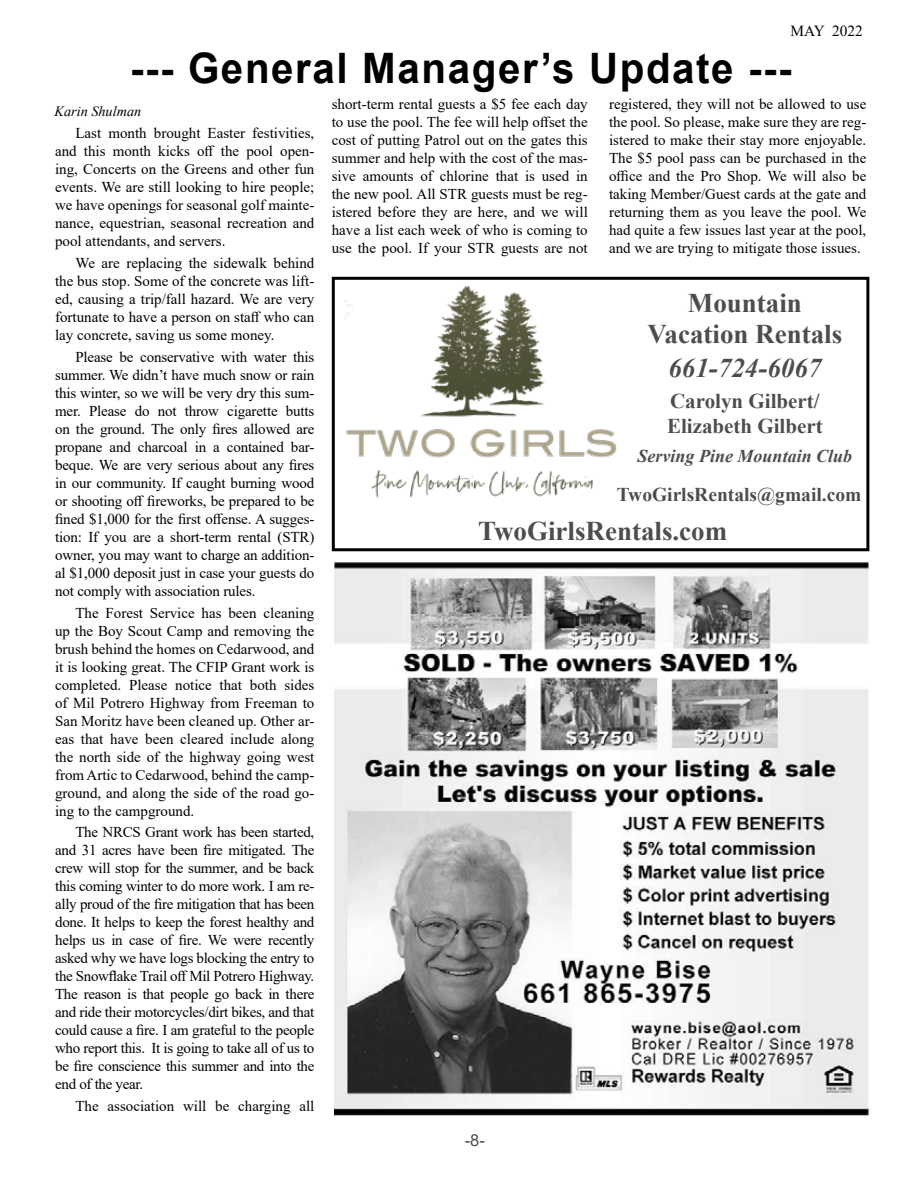
<style>
.page{position:relative;width:918px;height:1188px;background:#fff}
.page>*{position:absolute;margin:0;border:0;box-sizing:border-box;transform-origin:0 0}
.t1{font:700 42px "Arial";letter-spacing:.04em;color:#000;scale:.96 1}
.t2{font:700 27px/31.5px "Times New Roman";color:#4d4d4f;text-align:center}
.t3{font:italic 700 27px "Times New Roman";color:#4d4d4f}
.t4{font:700 21px/25.2px "Times New Roman";color:#4d4d4f}
.t5{font:700 19.5px "Times New Roman";color:#4d4d4f}
.t6{font:italic 700 18px "Times New Roman";color:#4d4d4f}
.t7{font:16.5px "Arial";color:#4d4d4f}
.t8{font:15.3px "Times New Roman";color:#000}
.t9{font:15px/18px "Times New Roman";color:#000;text-align:justify}
.t10{font:italic 14.25px "Times New Roman";color:#000}
</style>
<div class="page">
<div style="left:332px;top:277px;width:537px;height:274px;border:3px solid #000"></div>
<img style="left:345px;top:286px;width:272px;height:212px">
<img style="left:334px;top:562px;width:535px;height:553px">
<p class="t8" style="left:791px;top:20px;width:74px">MAY 2022</p>
<h1 class="t1" style="left:130px;top:38px;width:691px">--- General Manager’s Update ---</h1>
<p class="t10" style="left:55px;top:102px;width:88px">Karin Shulman</p>
<p class="t9" style="left:55px;top:124px;width:261px;text-indent:20px">Last month brought Easter festivities, and this month kicks off the pool open&shy;ing, Concerts on the Greens and other fun events. We are still looking to hire people; we have openings for seasonal golf mainte&shy;nance, equestrian, seasonal recreation and pool attendants, and servers.</p>
<p class="t9" style="left:55px;top:254px;width:261px;text-indent:20px">We are replacing the sidewalk behind the bus stop. Some of the concrete was lift&shy;ed, causing a trip/fall hazard. We are very fortunate to have a person on staff who can lay concrete, saving us some money.</p>
<p class="t9" style="left:55px;top:347px;width:261px;text-indent:20px">Please be conservative with water this summer. We didn’t have much snow or rain this winter, so we will be very dry this sum&shy;mer. Please do not throw cigarette butts on the ground. The only fires allowed are propane and charcoal in a contained bar&shy;beque. We are very serious about any fires in our community. If caught burning wood or shooting off fireworks, be prepared to be fined $1,000 for the first offense. A sugges&shy;tion: If you are a short-term rental (STR) owner, you may want to charge an addition&shy;al $1,000 deposit just in case your guests do not comply with association rules.</p>
<p class="t9" style="left:55px;top:603px;width:261px;text-indent:20px">The Forest Service has been cleaning up the Boy Scout Camp and removing the brush behind the homes on Cedarwood, and it is looking great. The CFIP Grant work is completed. Please notice that both sides of Mil Potrero Highway from Freeman to San Moritz have been cleaned up. Other ar&shy;eas that have been cleared include along the north side of the highway going west from Artic to Cedarwood, behind the camp&shy;ground, and along the side of the road go&shy;ing to the campground.</p>
<p class="t9" style="left:55px;top:823px;width:261px;text-indent:20px">The NRCS Grant work has been started, and 31 acres have been fire mitigated. The crew will stop for the summer, and be back this coming winter to do more work. I am re&shy;ally proud of the fire mitigation that has been done. It helps to keep the forest healthy and helps us in case of fire. We were recently asked why we have logs blocking the entry to the Snowflake Trail off Mil Potrero Highway.<br>The reason is that people go back in there and ride their motorcycles/dirt bikes, and that could cause a fire. I am grateful to the people who report this. It is going to take all of us to be fire conscience this summer and into the end of the year.</p>
<p class="t9" style="left:75px;top:1097px;width:240px">The association will be charging all</p>
<p class="t9" style="left:332px;top:94px;width:258px">short-term rental guests a $5 fee each day to use the pool. The fee will help offset the cost of putting Patrol out on the gates this summer and help with the cost of the mas&shy;sive amounts of chlorine that is used in the new pool. All STR guests must be reg&shy;istered before they are here, and we will have a list each week of who is coming to use the pool. If your STR guests are not</p>
<p class="t9" style="left:609px;top:94px;width:259px">registered, they will not be allowed to use the pool. So please, make sure they are reg&shy;istered to make their stay more enjoyable.<br>The $5 pool pass can be purchased in the office and the Pro Shop. We will also be taking Member/Guest cards at the gate and returning them as you leave the pool. We had quite a few issues last year at the pool, and we are trying to mitigate those issues.</p>
<h2 class="t2" style="left:648px;top:286px;width:196px">Mountain<br>Vacation Rentals</h2>
<h2 class="t3" style="left:668px;top:349px;width:154px">661-724-6067</h2>
<h3 class="t4" style="left:667px;top:388px;width:157px">Carolyn Gilbert/<br>Elizabeth Gilbert</h3>
<p class="t6" style="left:638px;top:443px;width:216px">Serving Pine Mountain Club</p>
<h3 class="t5" style="left:617px;top:480px;width:246px">TwoGirlsRentals@gmail.com</h3>
<h2 class="t2" style="left:478px;top:514px;width:251px">TwoGirlsRentals.com</h2>
<p class="t7" style="left:465px;top:1129px;width:22px">-8-</p>
</div>
